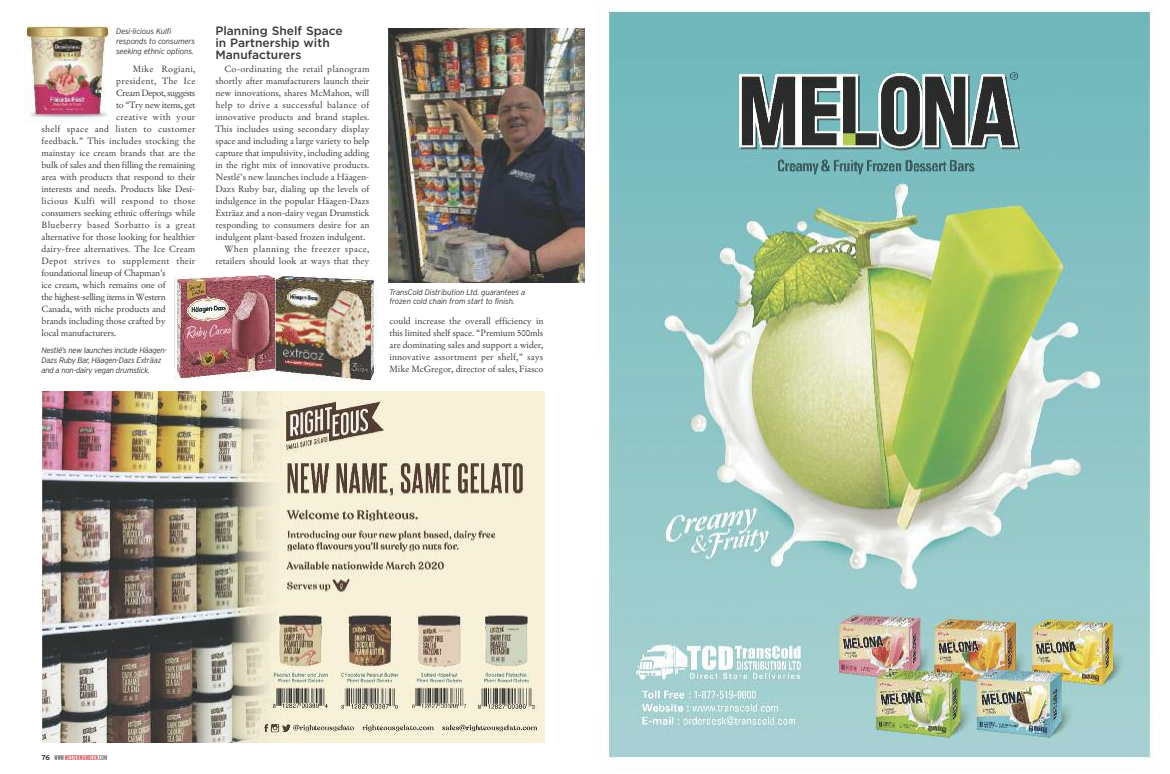
<style>
.page{position:relative;width:1170px;height:774px;background:#fff}
.page>*{position:absolute;margin:0;border:0;box-sizing:border-box;transform-origin:0 0}
.t1{font:500 12px/12px "Gotham";color:#39383a}
.t2{font:9px/12px "Scaligaramond Plain";letter-spacing:-.005em;color:#39383a;text-align:justify}
.t3{font:9px "Scaligaramond Plain";letter-spacing:.03em;color:#39383a}
.t4{font:9px "Scaligaramond Plain";letter-spacing:.015em;color:#39383a}
.t5{font:9px "Scaligaramond Plain";letter-spacing:-.04em;color:#39383a}
.t6{font:9px "Scaligaramond Plain";letter-spacing:.02em;color:#39383a}
.t7{font:9px "Scaligaramond Plain";letter-spacing:.025em;color:#39383a}
.t8{font:9px "Scaligaramond Plain";letter-spacing:-.025em;color:#39383a}
.t9{font:9px "Scaligaramond Plain";letter-spacing:.04em;color:#39383a}
.t10{font:9px "Scaligaramond Plain";letter-spacing:-.05em;color:#39383a}
.t11{font:9px "Scaligaramond Plain";letter-spacing:-.035em;color:#39383a}
.t12{font:italic 300 8px/9.6px "Interstate";letter-spacing:-.04em;color:#39383a}
.t13{font:extra-condensed 7px "Interstate";color:#cc3a3e}
.s1{font-weight:700;font-stretch:normal;color:#39383a}
.s2{font-weight:300;color:#39383a}
</style>
<div class="page">
<img style="left:605px;top:8px;width:549px;height:752px">
<img style="left:388px;top:28px;width:196px;height:255px">
<img style="left:25px;top:25px;width:86px;height:97px">
<img style="left:275px;top:277px;width:101px;height:103px">
<img style="left:174px;top:275px;width:101px;height:104px">
<img style="left:42px;top:391px;width:502px;height:351px">
<h1 class="t1" style="left:216px;top:24px;width:129px">Planning Shelf Space in Partnership with<br>Manufacturers</h1>
<p class="t6" style="left:224px;top:64px;width:147px">Co-ordinating the retail planogram</p>
<p class="t2" style="left:215px;top:75px;width:155px">shortly after manufacturers launch their</p>
<p class="t2" style="left:215px;top:87px;width:155px">new innovations, shares McMahon, will</p>
<p class="t7" style="left:215px;top:100px;width:155px">help to drive a successful balance of</p>
<p class="t2" style="left:215px;top:111px;width:156px">innovative products and brand staples.</p>
<p class="t2" style="left:215px;top:123px;width:155px">This includes using secondary display</p>
<p class="t2" style="left:215px;top:135px;width:155px">space and including a large variety to help</p>
<p class="t2" style="left:215px;top:147px;width:156px">capture that impulsivity, including adding</p>
<p class="t2" style="left:215px;top:159px;width:155px">in the right mix of innovative products.</p>
<p class="t2" style="left:215px;top:171px;width:155px">Nestlé’s new launches include a Häagen-</p>
<p class="t2" style="left:215px;top:183px;width:155px">Dazs Ruby bar, dialing up the levels of</p>
<p class="t2" style="left:215px;top:195px;width:155px">indulgence in the popular Häagen-Dazs</p>
<p class="t2" style="left:215px;top:207px;width:155px">Exträaz and a non-dairy vegan Drumstick</p>
<p class="t2" style="left:215px;top:219px;width:155px">responding to consumers desire for an</p>
<p class="t2" style="left:215px;top:231px;width:151px">indulgent plant-based frozen indulgent.</p>
<p class="t9" style="left:224px;top:244px;width:146px">When planning the freezer space,</p>
<p class="t2" style="left:215px;top:255px;width:155px">retailers should look at ways that they</p>
<p class="t12" style="left:116px;top:28px;width:81px">Desi-licious Kulfi responds to consumers seeking ethnic options.</p>
<p class="t3" style="left:133px;top:64px;width:64px">Mike Rogiani,</p>
<p class="t3" style="left:116px;top:76px;width:81px">president, The Ice</p>
<p class="t10" style="left:116px;top:88px;width:81px">Cream Depot, suggests</p>
<p class="t11" style="left:116px;top:100px;width:81px">to “Try new items, get</p>
<p class="t3" style="left:116px;top:112px;width:81px">creative with your</p>
<p class="t3" style="left:42px;top:124px;width:156px">shelf space and listen to customer</p>
<p class="t4" style="left:41px;top:136px;width:156px">feedback.” This includes stocking the</p>
<p class="t2" style="left:42px;top:147px;width:155px">mainstay ice cream brands that are the</p>
<p class="t2" style="left:42px;top:159px;width:155px">bulk of sales and then filling the remaining</p>
<p class="t2" style="left:41px;top:171px;width:156px">area with products that respond to their</p>
<p class="t2" style="left:41px;top:183px;width:156px">interests and needs. Products like Desi-</p>
<p class="t3" style="left:41px;top:196px;width:156px">licious Kulfi will respond to those</p>
<p class="t2" style="left:41px;top:207px;width:156px">consumers seeking ethnic offerings while</p>
<p class="t3" style="left:41px;top:220px;width:156px">Blueberry based Sorbatto is a great</p>
<p class="t2" style="left:41px;top:231px;width:156px">alternative for those looking for healthier</p>
<p class="t2" style="left:41px;top:243px;width:155px">dairy-free alternatives. The Ice Cream</p>
<p class="t3" style="left:41px;top:256px;width:156px">Depot strives to supplement their</p>
<p class="t8" style="left:41px;top:268px;width:126px">foundational lineup of Chapman’s</p>
<p class="t2" style="left:41px;top:279px;width:126px">ice cream, which remains one of</p>
<p class="t5" style="left:41px;top:292px;width:126px">the highest-selling items in Western</p>
<p class="t2" style="left:41px;top:303px;width:126px">Canada, with niche products and</p>
<p class="t2" style="left:41px;top:315px;width:126px">brands including those crafted by</p>
<p class="t2" style="left:41px;top:327px;width:76px">local manufacturers.</p>
<p class="t2" style="left:389px;top:315px;width:156px">could increase the overall efficiency in this limited shelf space. “Premium 500mls are dominating sales and support a wider, innovative assortment per shelf,” says Mike McGregor, director of sales, Fiasco</p>
<p class="t12" style="left:390px;top:288px;width:137px">TransCold Distribution Ltd. guarantees a frozen cold chain from start to finish.</p>
<p class="t12" style="left:41px;top:347px;width:127px">Nestlé’s new launches include Häagen-<br>Dazs Ruby Bar, Häagen-Dazs Exträaz and a non-dairy vegan drumstick.</p>
<p class="t13" style="left:42px;top:755px;width:67px"><span class="s1">76</span> <span class="s2">WWW.</span>WESTERNGROCER<span class="s2">.COM</span></p>
</div>
